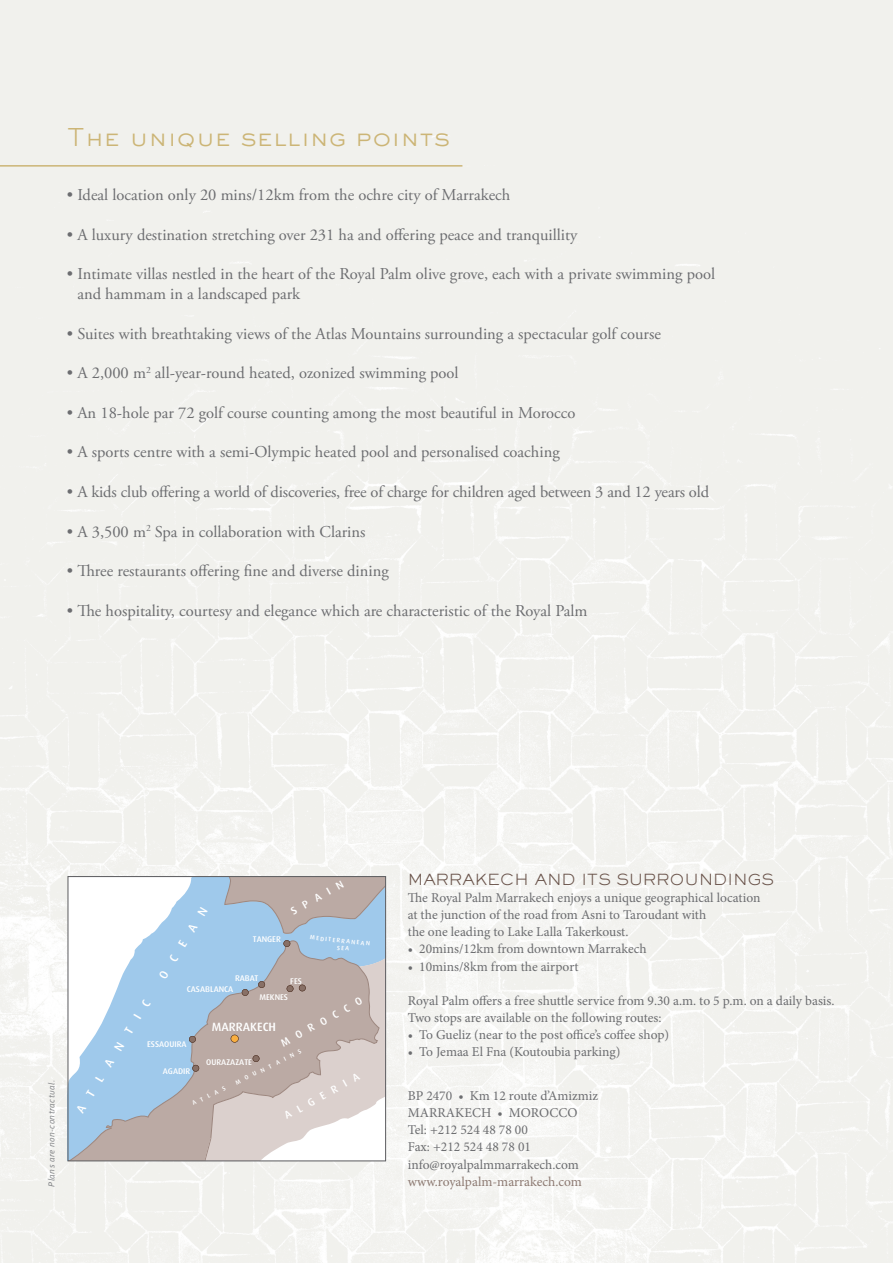
<style>
.page{position:relative;width:893px;height:1263px;background:#fff}
.page>*{position:absolute;margin:0;border:0;box-sizing:border-box;transform-origin:0 0}
.t1{font:300 24px "Sackers Gothic";color:#ccb576}
.t2{font:16.5px/19.8px "Adobe Garamond Pro";color:#6c6d70}
.t3{font:300 15px "Sackers Gothic";color:#6a544b}
.t4{font:13.5px/17.1px "Minion Pro";color:#6c6d70}
.t5{font:13.5px "Minion Pro";color:#8d7a72}
.t6{font:500 12px "Dax OT";color:#fff}
.t7{font:500 10.8px "Dax OT";color:#fff}
.t8{font:italic 9px "Corbel";letter-spacing:.05em;color:#808285}
.t9{font:500 8.25px "Dax OT";color:#fff}
.t10{font:500 6.15px "Dax OT";color:#fff}
</style>
<div class="page">
<hr style="left:0;top:165px;width:462px;height:2px;background:#ccb576">
<svg style="left:146px;top:878px;width:238px;height:78px;fill:#9fc9eb"></svg>
<svg style="left:69px;top:956px;width:315px;height:203px"></svg>
<svg style="left:106px;top:938px;width:274px;height:201px;background:#bac0c9"></svg>
<svg style="left:69px;top:1127px;width:142px;height:32px;background:#b6aeae"></svg>
<svg style="left:189px;top:1036px;width:7px;height:7px"></svg>
<svg style="left:192px;top:1065px;width:7px;height:6px"></svg>
<svg style="left:231px;top:1035px;width:8px;height:7px"></svg>
<svg style="left:287px;top:985px;width:6px;height:7px"></svg>
<svg style="left:299px;top:985px;width:7px;height:6px"></svg>
<svg style="left:258px;top:981px;width:7px;height:7px"></svg>
<svg style="left:242px;top:989px;width:7px;height:7px"></svg>
<svg style="left:253px;top:1055px;width:6px;height:7px"></svg>
<div style="left:67px;top:876px;width:319px;height:285px;border:1px solid #636366"></div>
<svg style="left:224px;top:876px;width:162px;height:75px;background:#aab7c6"></svg>
<p class="t1" style="left:67px;top:121px;width:385px">The unique selling points</p>
<p class="t2" style="left:67px;top:185px;width:445px">• Ideal location only 20 mins/12km from the ochre city of Marrakech</p>
<p class="t2" style="left:67px;top:225px;width:512px">• A luxury destination stretching over 231 ha and offering peace and tranquillity</p>
<p class="t2" style="left:77px;top:265px;width:639px;text-indent:-11px">• Intimate villas nestled in the heart of the Royal Palm olive grove, each with a private swimming pool and hammam in a landscaped park</p>
<p class="t2" style="left:67px;top:324px;width:596px">• Suites with breathtaking views of the Atlas Mountains surrounding a spectacular golf course</p>
<p class="t2" style="left:67px;top:364px;width:393px">• A 2,000 m<sup>2</sup> all-year-round heated, ozonized swimming pool</p>
<p class="t2" style="left:67px;top:403px;width:510px">• An 18-hole par 72 golf course counting among the most beautiful in Morocco</p>
<p class="t2" style="left:67px;top:443px;width:494px">• A sports centre with a semi-Olympic heated pool and personalised coaching</p>
<p class="t2" style="left:67px;top:482px;width:644px">• A kids club offering a world of discoveries, free of charge for children aged between 3 and 12 years old</p>
<p class="t2" style="left:67px;top:522px;width:300px">• A 3,500 m<sup>2</sup> Spa in collaboration with Clarins</p>
<p class="t2" style="left:67px;top:562px;width:323px">• Three restaurants offering fine and diverse dining</p>
<p class="t2" style="left:67px;top:601px;width:522px">• The hospitality, courtesy and elegance which are characteristic of the Royal Palm</p>
<p class="t8" style="left:46px;top:1187px;width:108px;rotate:-90deg">Plans are non-contractual.</p>
<p class="t6" style="left:155px;top:973px;width:83px;rotate:-58deg">OCEAN</p>
<p class="t9" style="left:253px;top:934px;width:30px">TANGER</p>
<p class="t9" style="left:235px;top:972px;width:25px">RABAT</p>
<p class="t9" style="left:187px;top:983px;width:48px">CASABLANCA</p>
<p class="t7" style="left:288px;top:905px;width:60px;rotate:-28deg">SPAIN</p>
<p class="t10" style="left:311px;top:933px;width:62px;rotate:6deg">MEDITERRANEAN</p>
<p class="t9" style="left:290px;top:975px;width:13px">FES</p>
<p class="t9" style="left:259px;top:992px;width:30px">MEKNES</p>
<p class="t7" style="left:278px;top:1037px;width:93px;rotate:-28deg">MOROCCO</p>
<p class="t6" style="left:72px;top:1107px;width:132px;rotate:-58deg">ATLANTIC</p>
<p class="t6" style="left:212px;top:1020px;width:66px">MARRAKECH</p>
<p class="t9" style="left:147px;top:1038px;width:41px">ESSAOUIRA</p>
<p class="t10" style="left:234px;top:1079px;width:74px;rotate:-26deg">MOUNTAINS</p>
<p class="t9" style="left:206px;top:1057px;width:47px">OURAZAZATE</p>
<p class="t9" style="left:163px;top:1066px;width:29px">AGADIR</p>
<p class="t7" style="left:282px;top:1110px;width:86px;rotate:-28deg">ALGERIA</p>
<p class="t10" style="left:191px;top:1100px;width:38px;rotate:-26deg">ATLAS</p>
<p class="t3" style="left:408px;top:869px;width:368px">MARRAKECH AND ITS SURROUNDINGS</p>
<p class="t4" style="left:408px;top:889px;width:354px">The Royal Palm Marrakech enjoys a unique geographical location at the junction of the road from Asni to Taroudant with<br>the one leading to Lake Lalla Takerkoust.</p>
<p class="t4" style="left:408px;top:940px;width:240px">• 20mins/12km from downtown Marrakech</p>
<p class="t4" style="left:408px;top:958px;width:172px">• 10mins/8km from the airport</p>
<p class="t4" style="left:408px;top:992px;width:428px">Royal Palm offers a free shuttle service from 9.30 a.m. to 5 p.m. on a daily basis.</p>
<p class="t4" style="left:408px;top:1009px;width:255px">Two stops are available on the following routes:</p>
<p class="t4" style="left:408px;top:1026px;width:263px">• To Gueliz (near to the post office’s coffee shop)</p>
<p class="t4" style="left:408px;top:1043px;width:214px">• To Jemaa El Fna (Koutoubia parking)</p>
<p class="t4" style="left:408px;top:1087px;width:192px">BP 2470 • Km 12 route d’Amizmiz</p>
<p class="t4" style="left:408px;top:1104px;width:171px">MARRAKECH • MOROCCO</p>
<p class="t4" style="left:408px;top:1121px;width:122px">Tel: +212 524 48 78 00</p>
<p class="t4" style="left:408px;top:1139px;width:125px">Fax: +212 524 48 78 01</p>
<p class="t4" style="left:408px;top:1156px;width:173px">info@royalpalmmarrakech.com</p>
<p class="t5" style="left:408px;top:1172px;width:176px">www.royalpalm-marrakech.com</p>
</div>
